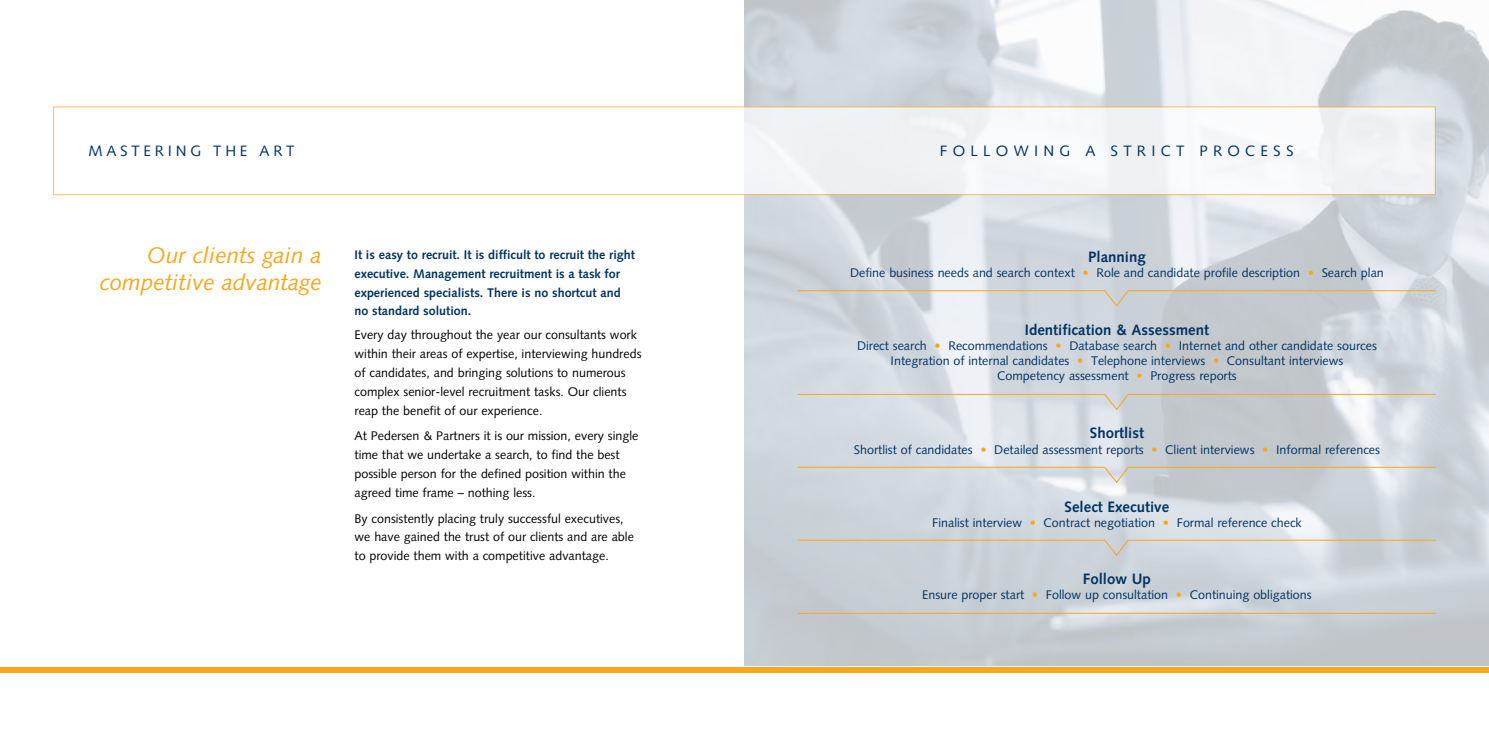
<style>
.page{position:relative;width:1489px;height:745px;background:#fff}
.page>*{position:absolute;margin:0;border:0;box-sizing:border-box;transform-origin:0 0}
.t1{font:italic 22.5px/27.5px "Syntax";color:#faa61a;text-align:right}
.t2{font:700 15px "Syntax";color:#003465}
.t3{font:15px "Syntax";letter-spacing:.35em;color:#003465}
.t4{font:15px "Syntax";letter-spacing:.25em;color:#003465}
.t5{font:12.5px/18.8px "Syntax";color:#000}
.t6{font:12.5px/15px "Syntax";color:#003465;text-align:center}
.t7{font:700 12.5px/18.8px "Syntax";color:#003465}
.s1{color:#faa61a}
</style>
<div class="page">
<img style="left:744px;top:0;width:744px;height:666px">
<div style="left:53px;top:106px;width:1382px;height:89px;background:linear-gradient(to right,#fff,#f0f2f4)"></div>
<svg style="left:796px;top:290px;width:640px;height:17px;background:#cfd0cd"></svg>
<svg style="left:796px;top:466px;width:640px;height:17px;background:#d2d2d0"></svg>
<svg style="left:796px;top:539px;width:640px;height:17px;background:#d1d2d0"></svg>
<svg style="left:796px;top:393px;width:640px;height:17px;background:#d4d4d2"></svg>
<hr style="left:797px;top:612px;width:638px;height:1px;background:#faa61a">
<div style="left:0;top:666px;width:744px;height:5px;background:#faa61a"></div>
<div style="left:744px;top:666px;width:744px;height:5px;background:#faa61a"></div>
<p class="t4" style="left:89px;top:142px;width:207px">MASTERING THE ART</p>
<h1 class="t1" style="left:100px;top:241px;width:223px">Our clients gain a competitive advantage</h1>
<p class="t7" style="left:354px;top:245px;width:282px">It is easy to recruit. It is difficult to recruit the right executive. Management recruitment is a task for experienced specialists. There is no shortcut and no standard solution.</p>
<p class="t5" style="left:354px;top:325px;width:288px">Every day throughout the year our consultants work within their areas of expertise, interviewing hundreds of candidates, and bringing solutions to numerous complex senior-level recruitment tasks. Our clients reap the benefit of our experience.</p>
<p class="t5" style="left:354px;top:426px;width:285px">At Pedersen &amp; Partners it is our mission, every single time that we undertake a search, to find the best possible person for the defined position within the agreed time frame – nothing less.</p>
<p class="t5" style="left:354px;top:508px;width:281px">By consistently placing truly successful executives, we have gained the trust of our clients and are able to provide them with a competitive advantage.</p>
<p class="t3" style="left:939px;top:142px;width:355px">FOLLOWING A STRICT PROCESS</p>
<p class="t2" style="left:1088px;top:248px;width:59px">Planning</p>
<p class="t6" style="left:850px;top:265px;width:535px">Define business needs and search context <span class="s1">•</span> Role and candidate profile description <span class="s1">•</span> Search plan</p>
<p class="t2" style="left:1024px;top:321px;width:186px">Identification &amp; Assessment</p>
<p class="t6" style="left:857px;top:338px;width:521px">Direct search <span class="s1">•</span> Recommendations <span class="s1">•</span> Database search <span class="s1">•</span> Internet and other candidate sources<br>Integration of internal candidates <span class="s1">•</span> Telephone interviews <span class="s1">•</span> Consultant interviews<br>Competency assessment <span class="s1">•</span> Progress reports</p>
<p class="t2" style="left:1089px;top:424px;width:56px">Shortlist</p>
<p class="t6" style="left:853px;top:441px;width:527px">Shortlist of candidates <span class="s1">•</span> Detailed assessment reports <span class="s1">•</span> Client interviews <span class="s1">•</span> Informal references</p>
<p class="t2" style="left:1064px;top:497px;width:106px">Select Executive</p>
<p class="t6" style="left:932px;top:514px;width:371px">Finalist interview <span class="s1">•</span> Contract negotiation <span class="s1">•</span> Formal reference check</p>
<p class="t2" style="left:1082px;top:570px;width:69px">Follow Up</p>
<p class="t6" style="left:922px;top:587px;width:391px">Ensure proper start <span class="s1">•</span> Follow up consultation <span class="s1">•</span> Continuing obligations</p>
</div>
